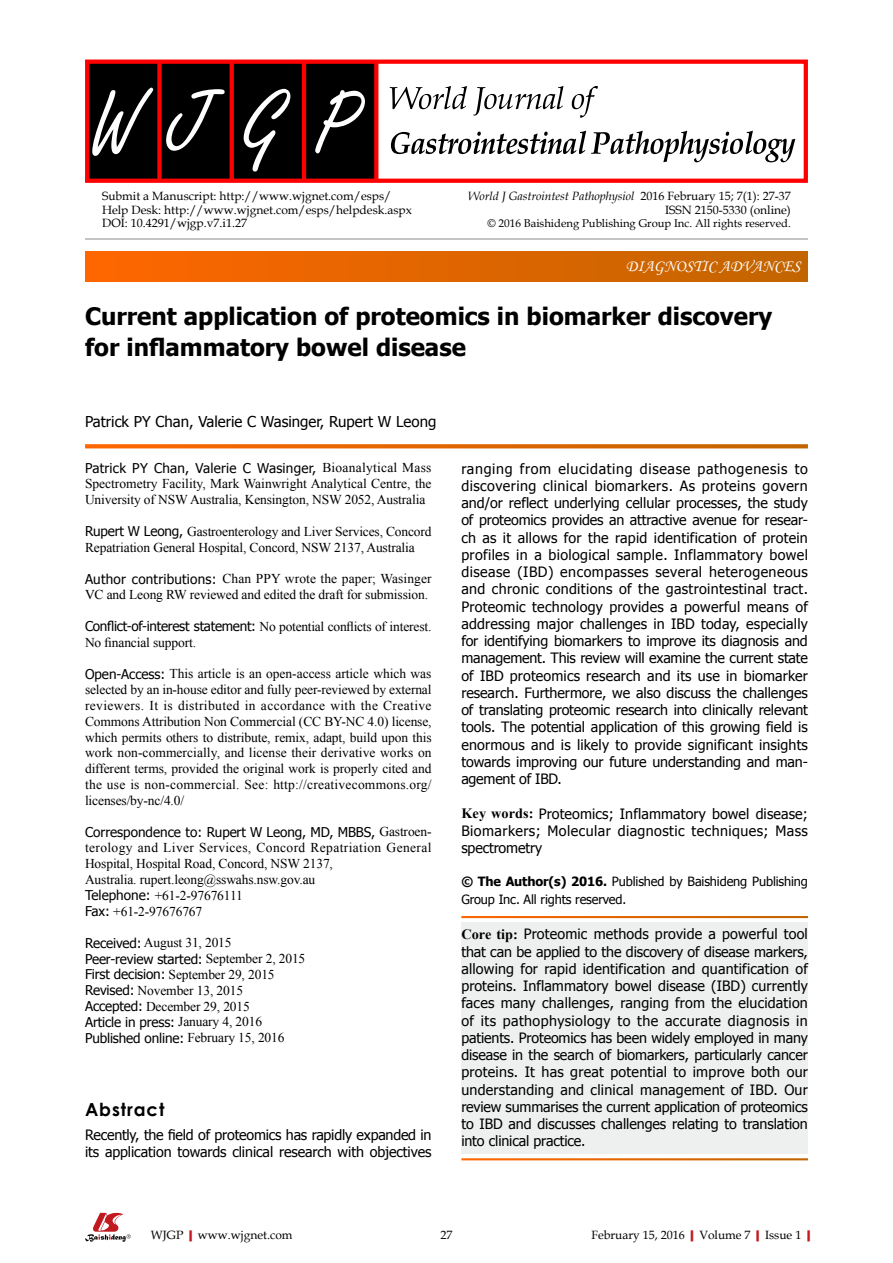
<style>
.page{position:relative;width:893px;height:1263px;background:#fff}
.page>*{position:absolute;margin:0;border:0;box-sizing:border-box;transform-origin:0 0}
.t1{font:700 24px/31.5px "Tahoma";color:#000}
.t2{font:700 18px "Century Gothic";letter-spacing:.05em;color:#000}
.t3{font:16.5px "Monotype Corsiva";color:#fff}
.t4{font:15px "Tahoma";color:#000}
.t5{font:14.25px/17.2px "Tahoma";letter-spacing:-.005em;color:#000;text-align:justify}
.t6{font:13.5px/15.9px "Times New Roman";letter-spacing:-.01em;color:#000}
.t7{font:12.75px/17.2px "Tahoma";letter-spacing:-.01em;color:#000}
.t8{font:12px/13.5px "Book Antiqua";color:#000;text-align:right}
.t9{font:11.25px "Book Antiqua";color:#000}
.s1{font-style:italic}
.s2{font-family:"Tahoma"}
.s3{font-family:"Times New Roman";font-weight:700}
.s4{font-weight:700}
.s5{font-weight:700;color:#c01920}
</style>
<div class="page">
<div style="left:461px;top:922px;width:347px;height:232px;background:#eeefef"></div>
<div style="left:85px;top:252px;width:723px;height:29px;background:linear-gradient(to right,#f60,#c16500)"></div>
<hr style="left:85px;top:239px;width:723px;height:1px;background:#898989">
<svg style="left:85px;top:444px;width:723px;height:4px;background:#e16d0d"></svg>
<svg style="left:85px;top:1213px;width:46px;height:29px"></svg>
<div style="left:87px;top:61px;width:289px;height:121px;background:#000"></div>
<div style="left:157px;top:61px;width:5px;height:121px;background:#f00"></div>
<svg style="left:230px;top:65px;width:4px;height:113px"></svg>
<hr style="left:302px;top:61px;width:4px;height:121px;background:#f00">
<svg style="left:374px;top:65px;width:4px;height:113px"></svg>
<div style="left:85px;top:60px;width:723px;height:123px;border:4px solid #f00"></div>
<svg style="left:315px;top:90px;width:50px;height:63px"></svg>
<svg style="left:244px;top:89px;width:46px;height:83px"></svg>
<svg style="left:166px;top:89px;width:59px;height:62px"></svg>
<svg style="left:92px;top:88px;width:61px;height:68px"></svg>
<svg style="left:390px;top:86px;width:208px;height:32px"></svg>
<svg style="left:391px;top:131px;width:404px;height:31px"></svg>
<p class="t8" style="left:102px;top:189px;width:311px;text-align:left">Submit a Manuscript: http://www.wjgnet.com/esps/<br>Help Desk: http://www.wjgnet.com/esps/helpdesk.aspx<br>DOI: 10.4291/wjgp.v7.i1.27</p>
<p class="t8" style="left:468px;top:189px;width:324px"><span class="s1">World J Gastrointest Pathophysiol</span> 2016 February 15; 7(1): 27-37<br>ISSN 2150-5330 (online)</p>
<p class="t9" style="left:487px;top:215px;width:305px">© 2016 Baishideng Publishing Group Inc. All rights reserved.</p>
<p class="t3" style="left:626px;top:256px;width:176px">DIAGNOSTIC ADVANCES</p>
<p class="t1" style="left:85px;top:298px;width:689px">Current application of proteomics in biomarker discovery for inflammatory bowel disease</p>
<p class="t4" style="left:85px;top:412px;width:353px">Patrick PY Chan, Valerie C Wasinger, Rupert W Leong</p>
<p class="t6" style="left:85px;top:460px;width:348px;text-align:justify"><span class="s2">Patrick PY Chan, Valerie C Wasinger,</span> Bioanalytical Mass Spectrometry Facility, Mark Wainwright Analytical Centre, the University of NSW Australia, Kensington, NSW 2052, Australia</p>
<p class="t6" style="left:85px;top:523px;width:348px"><span class="s2">Rupert W Leong,</span> Gastroenterology and Liver Services, Concord<br>Repatriation General Hospital, Concord, NSW 2137, Australia</p>
<p class="t6" style="left:85px;top:571px;width:348px"><span class="s2">Author contributions:</span> Chan PPY wrote the paper; Wasinger<br>VC and Leong RW reviewed and edited the draft for submission.</p>
<p class="t6" style="left:85px;top:618px;width:348px"><span class="s2">Conflict-of-interest statement:</span> No potential conflicts of interest.<br>No financial support.</p>
<p class="t6" style="left:85px;top:665px;width:348px;text-align:justify"><span class="s2">Open-Access:</span> This article is an open-access article which was selected by an in-house editor and fully peer-reviewed by external reviewers. It is distributed in accordance with the Creative Commons Attribution Non Commercial (CC BY-NC 4.0) license, which permits others to distribute, remix, adapt, build upon this work non-commercially, and license their derivative works on different terms, provided the original work is properly cited and the use is non-commercial. See: http://creativecommons.org/ licenses/by-nc/4.0/</p>
<p class="t6" style="left:85px;top:824px;width:348px"><span class="s2">Correspondence to: Rupert W Leong, MD, MBBS,</span> Gastroen&shy;terology and Liver Services, Concord Repatriation General Hospital, Hospital Road, Concord, NSW 2137,<br>Australia. rupert.leong@sswahs.nsw.gov.au<br><span class="s2">Telephone:</span> +61-2-97676111<br><span class="s2">Fax:</span> +61-2-97676767</p>
<p class="t6" style="left:85px;top:934px;width:222px"><span class="s2">Received:</span> August 31, 2015<br><span class="s2">Peer-review started:</span> September 2, 2015<br><span class="s2">First decision:</span> September 29, 2015<br><span class="s2">Revised:</span> November 13, 2015<br><span class="s2">Accepted:</span> December 29, 2015<br><span class="s2">Article in press:</span> January 4, 2016<br><span class="s2">Published online:</span> February 15, 2016</p>
<p class="t2" style="left:85px;top:1096px;width:81px">Abstract</p>
<p class="t5" style="left:85px;top:1125px;width:348px">Recently, the field of proteomics has rapidly expanded in its application towards clinical research with objectives</p>
<p class="t5" style="left:461px;top:459px;width:348px">ranging from elucidating disease pathogenesis to discovering clinical biomarkers. As proteins govern and/or reflect underlying cellular processes, the study of proteomics provides an attractive avenue for resear&shy;ch as it allows for the rapid identification of protein profiles in a biological sample. Inflammatory bowel disease (IBD) encompasses several heterogeneous and chronic conditions of the gastrointestinal tract.<br>Proteomic technology provides a powerful means of addressing major challenges in IBD today, especially for identifying biomarkers to improve its diagnosis and management. This review will examine the current state of IBD proteomics research and its use in biomarker research. Furthermore, we also discuss the challenges of translating proteomic research into clinically relevant tools. The potential application of this growing field is enormous and is likely to provide significant insights towards improving our future understanding and man&shy;agement of IBD.</p>
<p class="t5" style="left:461px;top:804px;width:348px"><span class="s3">Key words:</span> Proteomics; Inflammatory bowel disease; Biomarkers; Molecular diagnostic techniques; Mass spectrometry</p>
<p class="t7" style="left:461px;top:872px;width:348px"><span class="s4">© The Author(s) 2016.</span> Published by Baishideng Publishing<br>Group Inc. All rights reserved.</p>
<p class="t5" style="left:461px;top:925px;width:348px"><span class="s3">Core tip:</span> Proteomic methods provide a powerful tool that can be applied to the discovery of disease markers, allowing for rapid identification and quantification of proteins. Inflammatory bowel disease (IBD) currently faces many challenges, ranging from the elucidation of its pathophysiology to the accurate diagnosis in patients. Proteomics has been widely employed in many disease in the search of biomarkers, particularly cancer proteins. It has great potential to improve both our understanding and clinical management of IBD. Our review summarises the current application of proteomics to IBD and discusses challenges relating to translation into clinical practice.</p>
<p class="t8" style="left:151px;top:1227px;width:143px">WJGP<span class="s5">|</span>www.wjgnet.com</p>
<p class="t8" style="left:440px;top:1227px;width:13px">27</p>
<p class="t8" style="left:591px;top:1227px;width:226px">February 15, 2016<span class="s5">|</span>Volume 7<span class="s5">|</span>Issue 1<span class="s5">|</span></p>
</div>
